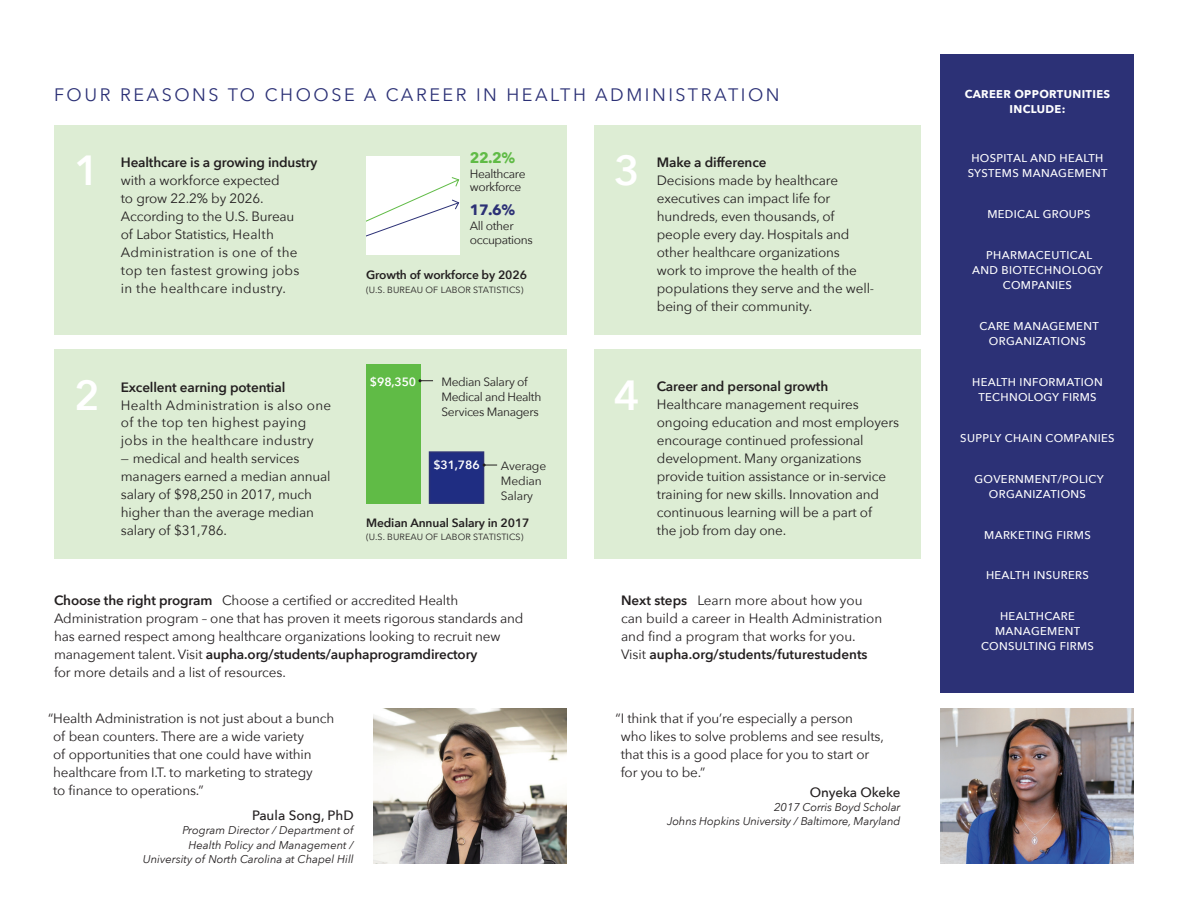
<style>
.page{position:relative;width:1188px;height:918px;background:#fff}
.page>*{position:absolute;margin:0;border:0;box-sizing:border-box;transform-origin:0 0}
.t1{font:600 42px "Avenir Next";color:#fff}
.t2{font:18px "Avenir Next";letter-spacing:.14em;color:#2c3176}
.t3{font:700 15px "Avenir Next";color:#60bb46}
.t4{font:700 15px "Avenir Next";color:#2c3176}
.t5{font:13.5px/18px "Avenir Next";letter-spacing:-.01em;color:#231f20}
.t6{font:13.5px/18px "Avenir Next";letter-spacing:.01em;color:#231f20}
.t7{font:600 13.5px "Avenir Next";letter-spacing:-.01em;color:#231f20}
.t8{font:13.5px/18px "Avenir Next";letter-spacing:.02em;color:#231f20}
.t9{font:500 13.5px "Avenir Next";letter-spacing:-.01em;color:#231f20}
.t10{font:12px/15px "Avenir Next";letter-spacing:-.03em;color:#231f20}
.t11{font:600 12px "Avenir Next";letter-spacing:-.01em;color:#231f20}
.t12{font:12px/15px "Avenir Next";letter-spacing:-.01em;color:#231f20}
.t13{font:600 12px "Avenir Next";letter-spacing:-.01em;color:#fff}
.t14{font:500 11.25px/15px "Avenir Next";letter-spacing:.03em;color:#fff;text-align:center}
.t15{font:italic 11.25px/14.2px "Avenir Next";color:#231f20;text-align:right}
.t16{font:700 11.25px/15px "Avenir Next";letter-spacing:.03em;color:#fff;text-align:center}
.t17{font:9px "Avenir Next";letter-spacing:.01em;color:#231f20}
.s1{font-weight:600}
</style>
<div class="page">
<div style="left:54px;top:126px;width:513px;height:209px;background:#ddedd4"></div>
<div style="left:594px;top:126px;width:327px;height:209px;background:#ddedd4"></div>
<div style="left:54px;top:350px;width:513px;height:209px;background:#ddedd4"></div>
<div style="left:594px;top:350px;width:327px;height:209px;background:#ddedd4"></div>
<img style="left:941px;top:708px;width:193px;height:156px">
<img style="left:374px;top:708px;width:193px;height:156px">
<div style="left:941px;top:54px;width:193px;height:638px;background:#2c3176"></div>
<div style="left:429px;top:451px;width:55px;height:53px;background:#1f2d82;border:2px solid #2c3176"></div>
<div style="left:366px;top:364px;width:54px;height:139px;background:#60bb46"></div>
<div style="left:366px;top:156px;width:94px;height:99px;background:#fff"></div>
<svg style="left:366px;top:177px;width:94px;height:60px"></svg>
<svg style="left:483px;top:464px;width:14px;height:3px"></svg>
<svg style="left:419px;top:379px;width:14px;height:3px"></svg>
<h2 class="t2" style="left:54px;top:79px;width:727px">FOUR REASONS TO CHOOSE A CAREER IN HEALTH ADMINISTRATION</h2>
<h1 class="t1" style="left:74px;top:135px;width:27px">1</h1>
<p class="t7" style="left:121px;top:151px;width:198px">Healthcare is a growing industry</p>
<p class="t6" style="left:121px;top:171px;width:180px">with a workforce expected<br>to grow 22.2% by 2026.<br>According to the U.S. Bureau of Labor Statistics, Health<br>Administration is one of the top ten fastest growing jobs in the healthcare industry.</p>
<h1 class="t1" style="left:74px;top:359px;width:27px">2</h1>
<p class="t7" style="left:121px;top:375px;width:166px">Excellent earning potential</p>
<p class="t8" style="left:121px;top:395px;width:212px">Health Administration is also one of the top ten highest paying jobs in the healthcare industry</p>
<p class="t5" style="left:121px;top:449px;width:211px">— medical and health services managers earned a median annual salary of $98,250 in 2017, much higher than the average median salary of $31,786.</p>
<p class="t3" style="left:470px;top:145px;width:47px">22.2%</p>
<p class="t10" style="left:470px;top:166px;width:57px;line-height:13.5px">Healthcare workforce</p>
<p class="t4" style="left:470px;top:197px;width:47px">17.6%</p>
<p class="t10" style="left:470px;top:219px;width:65px;line-height:13.5px">All other occupations</p>
<p class="t11" style="left:366px;top:265px;width:162px">Growth of workforce by 2026</p>
<p class="t17" style="left:366px;top:282px;width:159px">(U.S. BUREAU OF LABOR STATISTICS)</p>
<p class="t13" style="left:370px;top:371px;width:48px">$98,350</p>
<p class="t10" style="left:442px;top:373px;width:101px">Median Salary of<br>Medical and Health<br>Services Managers</p>
<p class="t13" style="left:433px;top:455px;width:48px">$31,786</p>
<p class="t12" style="left:501px;top:458px;width:47px">Average<br>Median<br>Salary</p>
<p class="t11" style="left:366px;top:512px;width:165px">Median Annual Salary in 2017</p>
<p class="t17" style="left:366px;top:530px;width:159px">(U.S. BUREAU OF LABOR STATISTICS)</p>
<h1 class="t1" style="left:614px;top:135px;width:27px">3</h1>
<p class="t7" style="left:657px;top:151px;width:111px">Make a difference</p>
<p class="t5" style="left:657px;top:171px;width:219px">Decisions made by healthcare executives can impact life for hundreds, even thousands, of people every day. Hospitals and other healthcare organizations<br>work to improve the health of the populations they serve and the well&shy;being of their community.</p>
<h1 class="t1" style="left:614px;top:359px;width:27px">4</h1>
<p class="t7" style="left:657px;top:375px;width:173px">Career and personal growth</p>
<p class="t5" style="left:657px;top:395px;width:244px">Healthcare management requires ongoing education and most employers encourage continued professional development. Many organizations provide tuition assistance or in-service training for new skills. Innovation and continuous learning will be a part of<br>the job from day one.</p>
<p class="t5" style="left:54px;top:590px;width:471px"><span class="s1">Choose the right program</span> Choose a certified or accredited Health Administration program – one that has proven it meets rigorous standards and has earned respect among healthcare organizations looking to recruit new management talent. Visit <span class="s1">aupha.org/students/auphaprogramdirectory<br></span>for more details and a list of resources.</p>
<p class="t5" style="left:621px;top:590px;width:263px"><span class="s1">Next steps</span> Learn more about how you can build a career in Health Administration and find a program that works for you.<br>Visit <span class="s1">aupha.org/students/futurestudents</span></p>
<p class="t5" style="left:53px;top:709px;width:283px;text-indent:-5px">“Health Administration is not just about a bunch of bean counters. There are a wide variety<br>of opportunities that one could have within healthcare from I.T. to marketing to strategy<br>to finance to operations.”</p>
<p class="t9" style="left:252px;top:804px;width:103px">Paula Song, PhD</p>
<p class="t15" style="left:143px;top:823px;width:212px">Program Director / Department of<br>Health Policy and Management /<br>University of North Carolina at Chapel Hill</p>
<p class="t5" style="left:621px;top:709px;width:265px;text-indent:-5px">“I think that if you’re especially a person<br>who likes to solve problems and see results, that this is a good place for you to start or for you to be.”</p>
<p class="t9" style="left:810px;top:781px;width:92px">Onyeka Okeke</p>
<p class="t15" style="left:667px;top:800px;width:235px">2017 Corris Boyd Scholar<br>Johns Hopkins University / Baltimore, Maryland</p>
<p class="t16" style="left:965px;top:87px;width:147px">CAREER OPPORTUNITIES<br>INCLUDE:</p>
<p class="t14" style="left:968px;top:150px;width:141px">HOSPITAL AND HEALTH<br>SYSTEMS MANAGEMENT</p>
<p class="t14" style="left:987px;top:206px;width:105px">MEDICAL GROUPS</p>
<p class="t14" style="left:972px;top:247px;width:132px">PHARMACEUTICAL<br>AND BIOTECHNOLOGY<br>COMPANIES</p>
<p class="t14" style="left:980px;top:318px;width:121px">CARE MANAGEMENT<br>ORGANIZATIONS</p>
<p class="t14" style="left:972px;top:374px;width:132px">HEALTH INFORMATION<br>TECHNOLOGY FIRMS</p>
<p class="t14" style="left:960px;top:430px;width:156px">SUPPLY CHAIN COMPANIES</p>
<p class="t14" style="left:975px;top:471px;width:131px">GOVERNMENT/POLICY<br>ORGANIZATIONS</p>
<p class="t14" style="left:984px;top:527px;width:108px">MARKETING FIRMS</p>
<p class="t14" style="left:986px;top:568px;width:104px">HEALTH INSURERS</p>
<p class="t14" style="left:981px;top:609px;width:114px">HEALTHCARE<br>MANAGEMENT<br>CONSULTING FIRMS</p>
</div>
